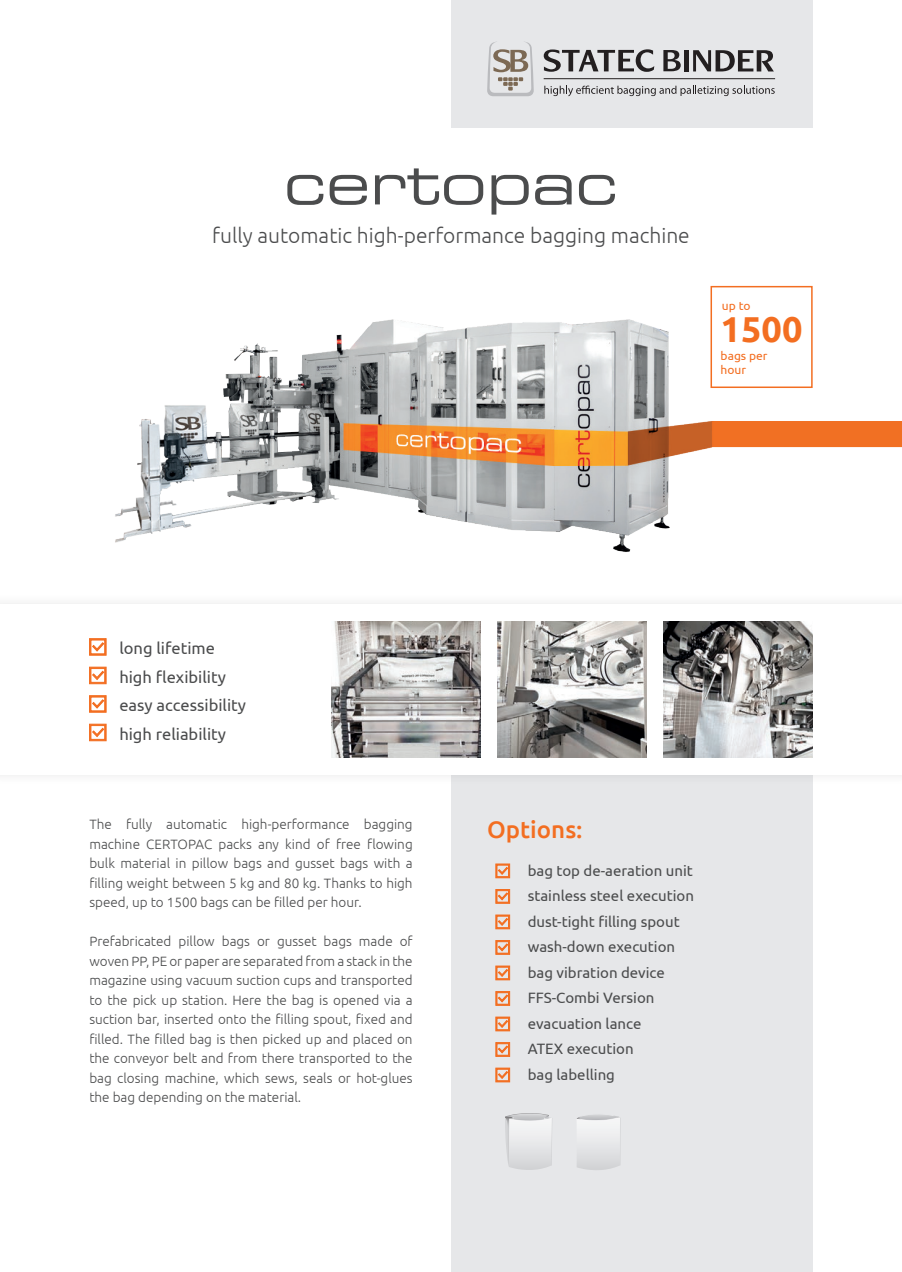
<style>
.page{position:relative;width:902px;height:1272px;background:#fff}
.page>*{position:absolute;margin:0;border:0;box-sizing:border-box;transform-origin:0 0}
.t1{font:57px "Eurostile LT Std Ex 2";color:#4b4c4d}
.t2{font:700 36px "Ubuntu";color:#f36e21}
.t3{font:500 24px "Ubuntu";color:#f36e21}
.t4{font:300 21px "Ubuntu";color:#4b4c4d}
.t5{font:16.5px/28.5px "Ubuntu";color:#4b4c4d}
.t6{font:15px/25.5px "Ubuntu";color:#4b4c4d}
.t7{font:300 13.5px/19.5px "Ubuntu";color:#4b4c4d;text-align:justify}
.t8{font:12px/13.5px "Ubuntu";color:#f36e21}
</style>
<div class="page">
<div style="left:451px;top:636px;width:361px;height:635px;background:#e6e7e9"></div>
<div style="left:0;top:592px;width:901px;height:193px;background:#231f20;opacity:.1"></div>
<div style="left:0;top:604px;width:901px;height:170px;background:#fff"></div>
<div style="left:451px;top:0;width:361px;height:128px;background:#e6e7e9"></div>
<svg style="left:487px;top:41px;width:46px;height:55px"></svg>
<svg style="left:544px;top:86px;width:230px;height:10px"></svg>
<svg style="left:543px;top:49px;width:111px;height:23px"></svg>
<svg style="left:663px;top:50px;width:17px;height:21px"></svg>
<svg style="left:693px;top:50px;width:80px;height:21px"></svg>
<div style="left:683px;top:50px;width:5px;height:21px;background:#231f20"></div>
<hr style="left:543px;top:78px;width:232px;height:1px;background:#231f20">
<svg style="left:89px;top:638px;width:17px;height:17px"></svg>
<svg style="left:89px;top:666px;width:17px;height:18px"></svg>
<svg style="left:89px;top:695px;width:17px;height:17px"></svg>
<svg style="left:89px;top:723px;width:17px;height:18px"></svg>
<svg style="left:505px;top:1113px;width:47px;height:56px"></svg>
<img style="left:332px;top:621px;width:148px;height:136px">
<img style="left:497px;top:621px;width:149px;height:136px">
<img style="left:663px;top:621px;width:149px;height:136px">
<svg style="left:495px;top:863px;width:15px;height:15px"></svg>
<svg style="left:495px;top:889px;width:15px;height:14px"></svg>
<svg style="left:495px;top:914px;width:15px;height:15px"></svg>
<svg style="left:495px;top:940px;width:15px;height:14px"></svg>
<svg style="left:495px;top:965px;width:15px;height:15px"></svg>
<svg style="left:495px;top:991px;width:15px;height:14px"></svg>
<svg style="left:495px;top:1016px;width:15px;height:15px"></svg>
<svg style="left:495px;top:1042px;width:15px;height:14px"></svg>
<svg style="left:495px;top:1067px;width:15px;height:15px"></svg>
<svg style="left:577px;top:1115px;width:43px;height:55px"></svg>
<img style="left:115px;top:285px;width:786px;height:267px">
<div style="left:710px;top:286px;width:102px;height:102px;border:2px solid #f36e21"></div>
<h1 class="t1" style="left:284px;top:145px;width:335px">certopac</h1>
<h3 class="t4" style="left:212px;top:223px;width:479px">fully automatic high-performance bagging machine</h3>
<p class="t8" style="left:722px;top:299px;width:30px">up to</p>
<p class="t8" style="left:720px;top:349px;width:48px">bags per hour</p>
<h2 class="t2" style="left:720px;top:308px;width:83px">1500</h2>
<p class="t5" style="left:119px;top:633px;width:128px">long lifetime high flexibility easy accessibility high reliability</p>
<p class="t7" style="left:89px;top:814px;width:325px">The fully automatic high-performance bagging machine CERTOPAC packs any kind of free flowing bulk material in pillow bags and gusset bags with a filling weight between 5 kg and 80 kg. Thanks to high speed, up to 1500 bags can be filled per hour.</p>
<p class="t7" style="left:89px;top:931px;width:325px">Prefabricated pillow bags or gusset bags made of woven PP, PE or paper are separated from a stack in the magazine using vacuum suction cups and transported to the pick up station. Here the bag is opened via a suction bar, inserted onto the filling spout, fixed and filled. The filled bag is then picked up and placed on the conveyor belt and from there transported to the bag closing machine, which sews, seals or hot-glues the bag depending on the material.</p>
<h3 class="t3" style="left:487px;top:813px;width:97px">Options:</h3>
<p class="t6" style="left:527px;top:857px;width:168px">bag top de-aeration unit stainless steel execution dust-tight filling spout wash-down execution bag vibration device<br>FFS-Combi Version evacuation lance<br>ATEX execution<br>bag labelling</p>
</div>
